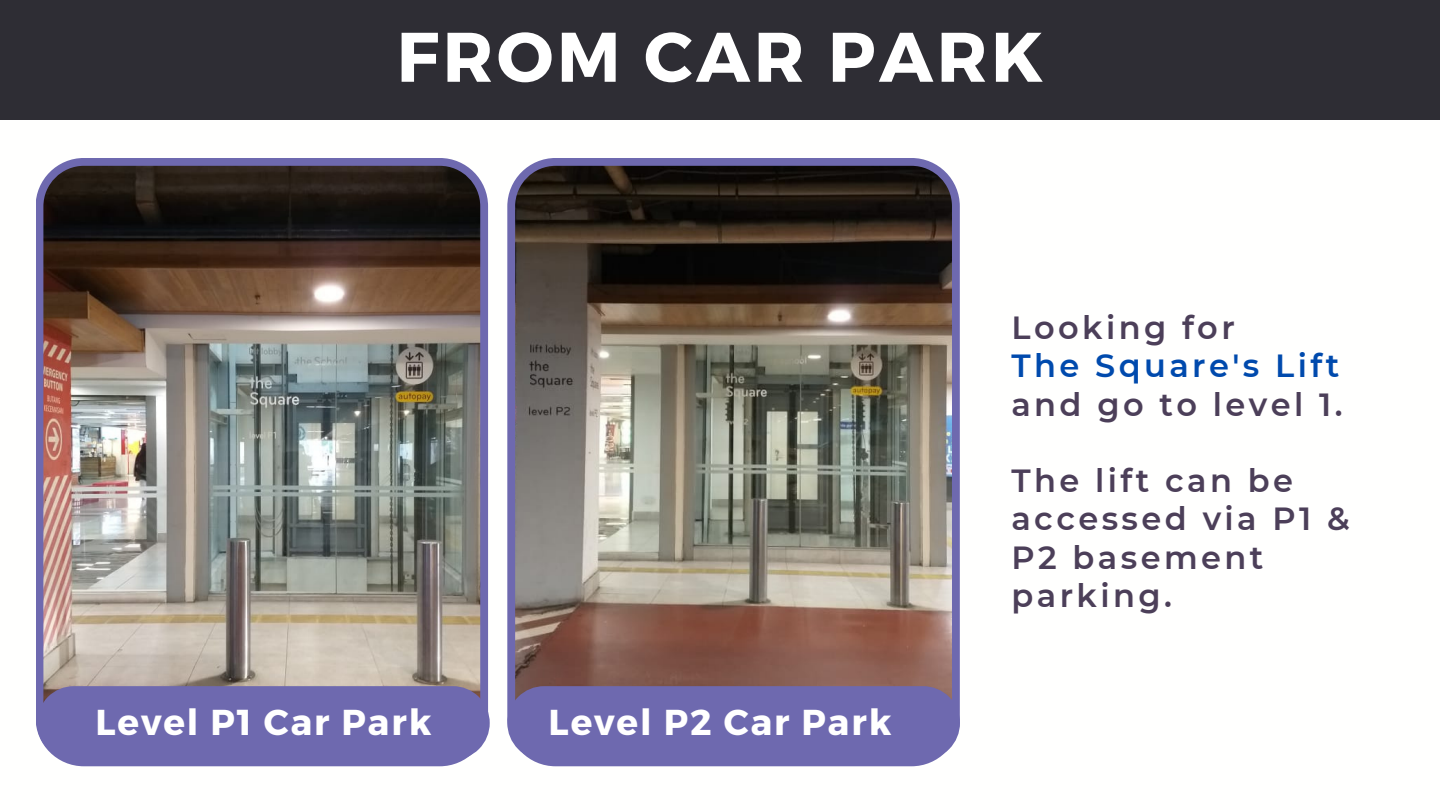
<style>
.page{position:relative;width:1440px;height:810px;background:#fff}
.page>*{position:absolute;margin:0;border:0;box-sizing:border-box;transform-origin:0 0}
.t1{font:700 70px "Montserrat";letter-spacing:.05em;color:#fff}
.t2{font:700 36px "Montserrat";letter-spacing:.05em;color:#fff}
.t3{font:600 32px/38.2px "Montserrat";letter-spacing:.11em;color:#4c3f59}
.t4{font:600 32px "Montserrat";letter-spacing:.11em;color:#004aad}
</style>
<div class="page">
<div style="left:0;top:0;width:1440px;height:120px;background:#2e2d34"></div>
<img style="left:36px;top:158px;width:452px;height:608px">
<img style="left:507px;top:158px;width:453px;height:608px">
<div style="left:37px;top:686px;width:453px;height:74px;background:#6e69af"></div>
<div style="left:507px;top:686px;width:453px;height:74px;background:#6e69af"></div>
<p class="t1" style="left:397px;top:11px;width:648px">FROM CAR PARK</p>
<p class="t3" style="left:1011px;top:309px;width:225px">Looking for</p>
<p class="t4" style="left:1011px;top:346px;width:329px">The Square's Lift</p>
<p class="t3" style="left:1011px;top:385px;width:333px">and go to level 1.</p>
<p class="t2" style="left:95px;top:698px;width:337px">Level P1 Car Park</p>
<p class="t2" style="left:549px;top:698px;width:344px">Level P2 Car Park</p>
<p class="t3" style="left:1011px;top:462px;width:340px">The lift can be accessed via P1 &amp;<br>P2 basement parking.</p>
</div>
